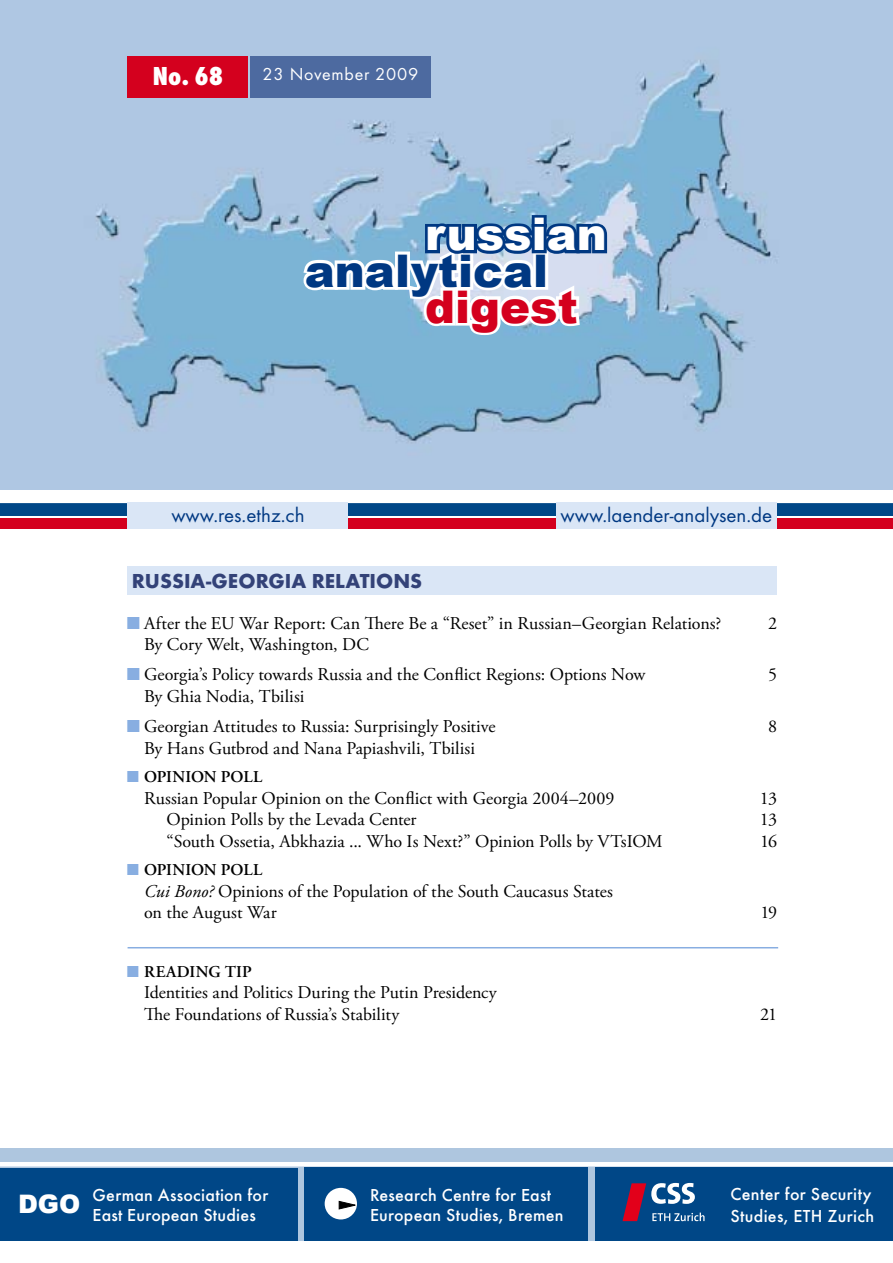
<style>
.page{position:relative;width:893px;height:1263px;background:#fff}
.page>*{position:absolute;margin:0;border:0;box-sizing:border-box;transform-origin:0 0}
.t1{font:900 45px "Arial";color:#003882}
.t2{font:900 45px "Arial";color:#fff}
.t3{font:900 45px "Arial";color:#d4001e}
.t4{font:27px "Futura TOT Ext Bol Con";color:#fff}
.t5{font:900 25.5px "Arial";color:#fff}
.t6{font:21px "Futura TOT Boo";color:#003882}
.t7{font:700 21px "Futura TOT";color:#334278}
.t8{font:18px/21.6px "Adobe Garamond Pro";color:#000}
.t9{font:500 18px/19.5px "Futura TOT";letter-spacing:.015em;color:#fff}
.t10{font:18px "Futura TOT Boo";letter-spacing:.04em;color:#fff}
.t11{font:600 16.5px "Adobe Garamond Pro";letter-spacing:.015em;color:#000}
.s1{font-family:"Futura TOT Boo";color:#88aee1}
.s2{font-family:"Futura TOT Boo";font-weight:400;color:#88aee1}
.s3{font-style:italic}
</style>
<div class="page">
<div style="left:0;top:1148px;width:893px;height:93px;background:#aec6df"></div>
<img style="left:0;top:0;width:893px;height:489px">
<div style="left:0;top:501px;width:893px;height:15px;background:#004787"></div>
<div style="left:0;top:519px;width:893px;height:10px;background:#d4001e"></div>
<div style="left:128px;top:56px;width:120px;height:42px;background:#d4001e"></div>
<hr style="left:0;top:1162px;width:893px;height:4px;background:#fff">
<hr style="left:0;top:499px;width:893px;height:4px;background:#fff">
<div style="left:250px;top:56px;width:181px;height:42px;background:#4d6aa0"></div>
<div style="left:128px;top:567px;width:649px;height:28px;background:#dae6f6"></div>
<svg style="left:299px;top:212px;width:311px;height:128px"></svg>
<div style="left:128px;top:503px;width:220px;height:26px;background:#dae6f6"></div>
<hr style="left:128px;top:947px;width:650px;height:1px;background:#88aee1">
<div style="left:556px;top:503px;width:221px;height:26px;background:#dae6f6"></div>
<div style="left:595px;top:1167px;width:297px;height:74px;background:#004787"></div>
<svg style="left:622px;top:1183px;width:82px;height:38px"></svg>
<div style="left:304px;top:1167px;width:284px;height:73px;background:#004787"></div>
<div style="left:0;top:1168px;width:297px;height:72px;background:#004787"></div>
<div style="left:325px;top:1188px;width:32px;height:31px;background:#fff;border-radius:50%"></div>
<svg style="left:339px;top:1201px;width:17px;height:8px"></svg>
<h2 class="t4" style="left:153px;top:61px;width:72px">No. 68</h2>
<p class="t10" style="left:263px;top:64px;width:157px">23 November 2009</p>
<h1 class="t2" style="left:425px;top:202px;width:183px">russian</h1>
<h1 class="t1" style="left:305px;top:238px;width:245px">analytical</h1>
<h1 class="t3" style="left:425px;top:274px;width:154px">digest</h1>
<p class="t6" style="left:171px;top:502px;width:135px">www.res.ethz.ch</p>
<p class="t7" style="left:132px;top:568px;width:292px">RUSSIA-GEORGIA RELATIONS</p>
<p class="t6" style="left:560px;top:502px;width:213px">www.laender-analysen.de</p>
<p class="t8" style="left:128px;top:613px;width:595px"><span class="s1">■</span> After the EU War Report: Can There Be a “Reset” in Russian–Georgian Relations?</p>
<p class="t8" style="left:768px;top:613px;width:10px">2</p>
<p class="t8" style="left:144px;top:634px;width:226px">By Cory Welt, Washington, DC</p>
<p class="t8" style="left:128px;top:664px;width:519px"><span class="s1">■</span> Georgia’s Policy towards Russia and the Conflict Regions: Options Now</p>
<p class="t8" style="left:768px;top:664px;width:10px">5</p>
<p class="t8" style="left:144px;top:686px;width:162px">By Ghia Nodia, Tbilisi</p>
<p class="t8" style="left:128px;top:716px;width:369px"><span class="s1">■</span> Georgian Attitudes to Russia: Surprisingly Positive</p>
<p class="t8" style="left:768px;top:716px;width:10px">8</p>
<p class="t8" style="left:144px;top:738px;width:332px">By Hans Gutbrod and Nana Papiashvili, Tbilisi</p>
<p class="t11" style="left:128px;top:767px;width:136px"><span class="s2">■</span> OPINION POLL</p>
<p class="t8" style="left:144px;top:788px;width:472px">Russian Popular Opinion on the Conflict with Georgia 2004–2009</p>
<p class="t8" style="left:760px;top:788px;width:19px">13</p>
<p class="t8" style="left:167px;top:809px;width:251px">Opinion Polls by the Levada Center</p>
<p class="t8" style="left:760px;top:809px;width:19px">13</p>
<p class="t8" style="left:167px;top:831px;width:498px">“South Ossetia, Abkhazia ... Who Is Next?” Opinion Polls by VTsIOM</p>
<p class="t8" style="left:760px;top:831px;width:18px">16</p>
<p class="t11" style="left:128px;top:860px;width:136px"><span class="s2">■</span> OPINION POLL</p>
<p class="t8" style="left:144px;top:881px;width:470px"><span class="s3">Cui Bono?</span> Opinions of the Population of the South Caucasus States on the August War</p>
<p class="t8" style="left:760px;top:902px;width:18px">19</p>
<p class="t11" style="left:128px;top:962px;width:126px"><span class="s2">■</span> READING TIP</p>
<p class="t8" style="left:144px;top:982px;width:354px">Identities and Politics During the Putin Presidency<br>The Foundations of Russia’s Stability</p>
<p class="t8" style="left:760px;top:1004px;width:19px">21</p>
<h3 class="t5" style="left:18px;top:1185px;width:64px">DGO</h3>
<p class="t9" style="left:93px;top:1185px;width:177px">German Association for<br>East European Studies</p>
<p class="t9" style="left:370px;top:1185px;width:195px">Research Centre for East<br>European Studies, Bremen</p>
<p class="t9" style="left:730px;top:1184px;width:143px">Center for Security</p>
<p class="t9" style="left:730px;top:1206px;width:145px">Studies, ETH Zurich</p>
</div>
